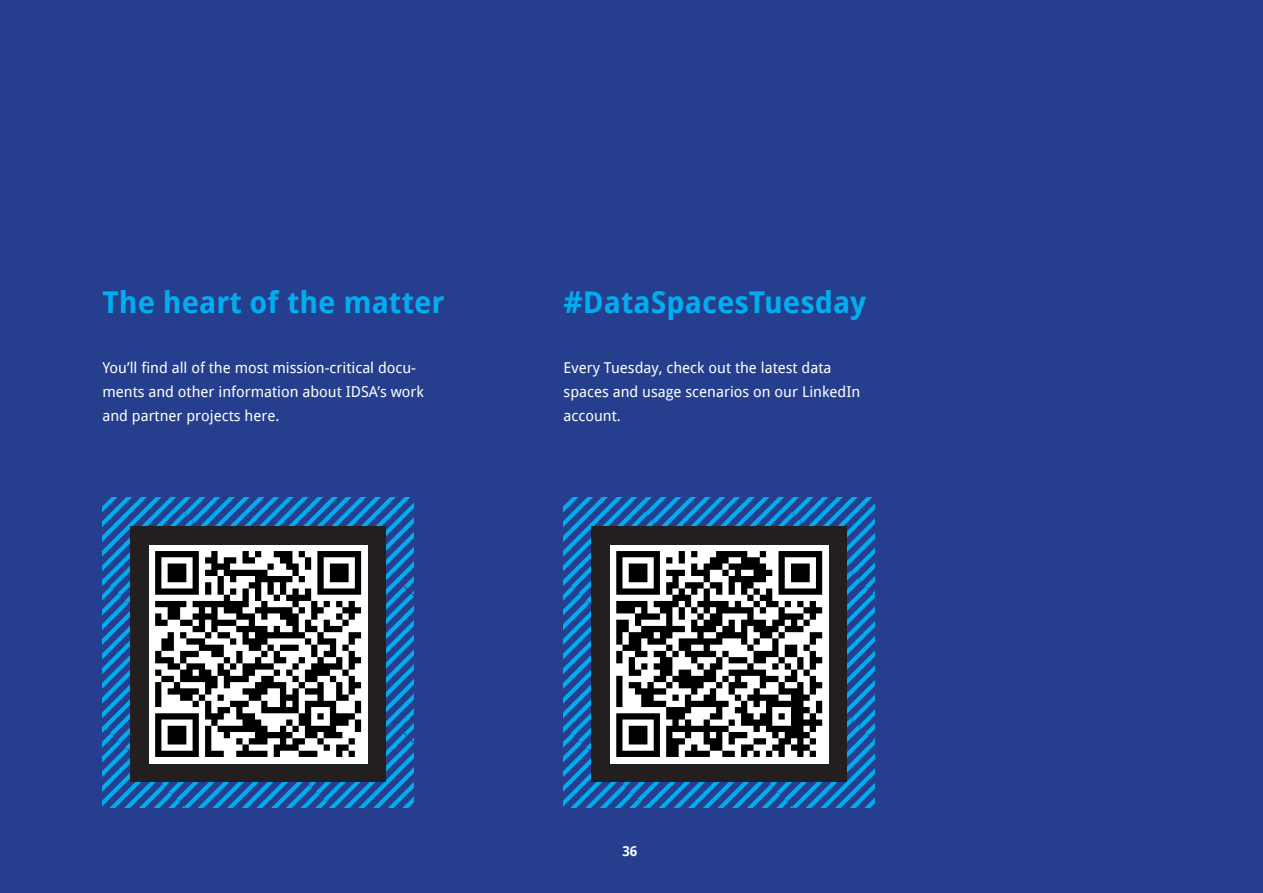
<style>
.page{position:relative;width:1263px;height:893px;background:#253f8e}
.page>*{position:absolute;margin:0;border:0;box-sizing:border-box;transform-origin:0 0}
.Copy_24{font:700 30px "Droid Sans";color:#00aeef}
.fließtext{font:15px/24px "Droid Sans";color:#fff}
.t1{font:700 13.5px "Droid Sans";color:#fff}
</style>
<div class="page">
<svg style="left:564px;top:497px;width:310px;height:311px"></svg>
<div style="left:591px;top:526px;width:256px;height:256px;background:#231f20"></div>
<div style="left:610px;top:545px;width:218px;height:218px;background:#fff"></div>
<svg style="left:616px;top:551px;width:206px;height:206px"></svg>
<svg style="left:102px;top:497px;width:311px;height:311px"></svg>
<div style="left:130px;top:526px;width:256px;height:256px;background:#231f20"></div>
<div style="left:149px;top:545px;width:218px;height:218px;background:#fff"></div>
<svg style="left:155px;top:551px;width:206px;height:206px"></svg>
<p class="Copy_24" style="left:102px;top:281px;width:344px">The heart of the matter</p>
<p class="fließtext" style="left:102px;top:355px;width:323px">You’ll find all of the most mission-critical docu&shy;ments and other information about IDSA’s work and partner projects here.</p>
<p class="Copy_24" style="left:564px;top:281px;width:304px">#DataSpacesTuesday</p>
<p class="fließtext" style="left:564px;top:355px;width:269px">Every Tuesday, check out the latest data</p>
<p class="fließtext" style="left:564px;top:379px;width:298px">spaces and usage scenarios on our LinkedIn</p>
<p class="fließtext" style="left:564px;top:403px;width:59px">account.</p>
<p class="t1" style="left:622px;top:841px;width:16px">36</p>
</div>
